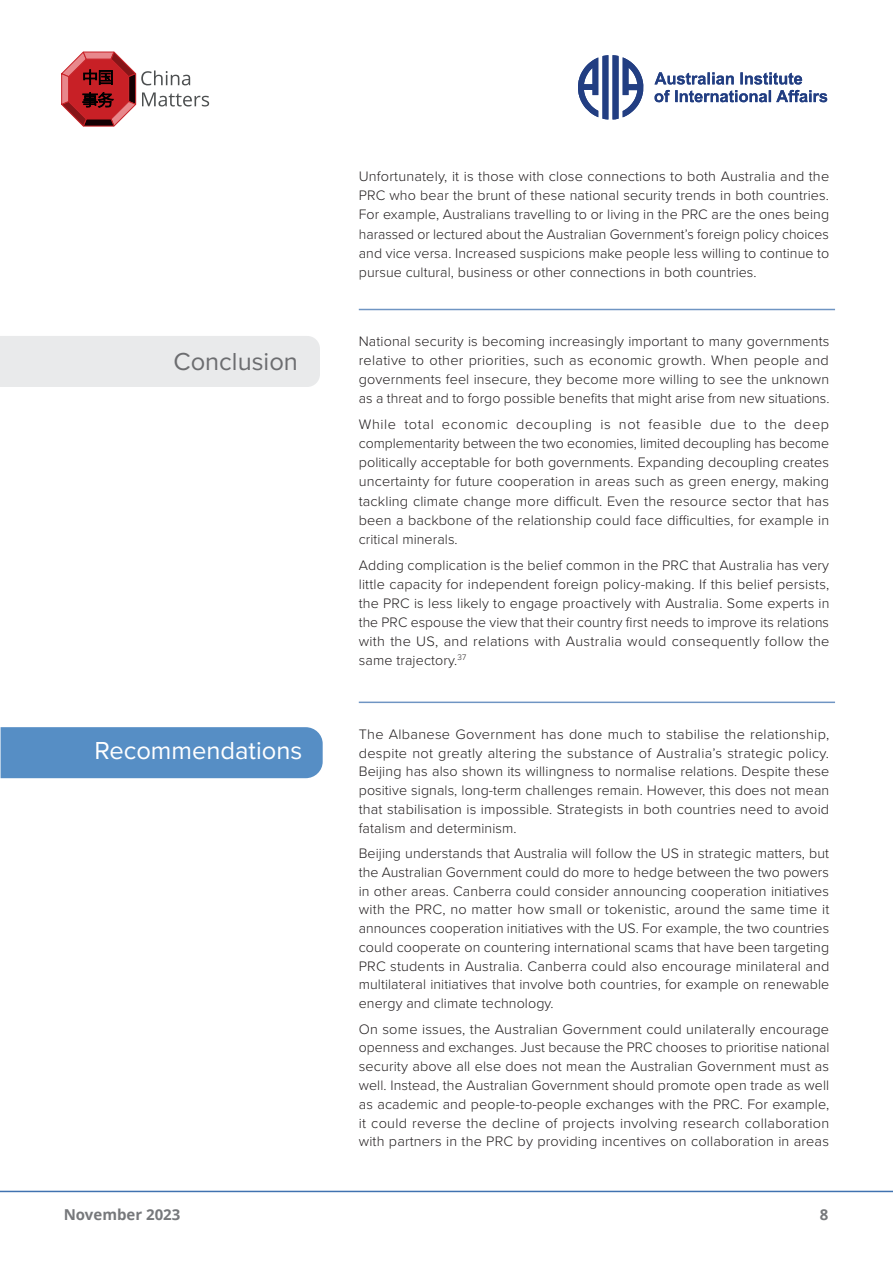
<style>
.page{position:relative;width:893px;height:1263px;background:#fff}
.page>*{position:absolute;margin:0;border:0;box-sizing:border-box;transform-origin:0 0}
.t1{font:25.5px "Proxima Nova";color:#fff}
.t2{font:25.5px "Proxima Nova";color:#6c6d70}
.t3{font:700 15px "Open Sans";color:#76787b}
.New_Stretch_out_body{font:300 14.25px/19px "Proxima Nova";letter-spacing:.005em;color:#231f20;text-align:justify}
</style>
<div class="page">
<hr style="left:0;top:1191px;width:893px;height:1px;background:#4072b0">
<svg style="left:62px;top:52px;width:147px;height:74px"></svg>
<svg style="left:578px;top:55px;width:249px;height:64px"></svg>
<hr style="left:359px;top:309px;width:476px;height:1px;background:#4072b0">
<hr style="left:359px;top:701px;width:476px;height:2px;background:#4072b0">
<div style="left:1px;top:727px;width:322px;height:51px;background:#568ec5"></div>
<div style="left:0;top:336px;width:320px;height:51px;background:#e9eaeb"></div>
<p class="t2" style="left:173px;top:342px;width:126px">Conclusion</p>
<p class="t1" style="left:95px;top:731px;width:209px">Recommendations</p>
<p class="New_Stretch_out_body" style="left:359px;top:166px;width:472px">Unfortunately, it is those with close connections to both Australia and the PRC who bear the brunt of these national security trends in both countries.<br>For example, Australians travelling to or living in the PRC are the ones being harassed or lectured about the Australian Government’s foreign policy choices and vice versa. Increased suspicions make people less willing to continue to pursue cultural, business or other connections in both countries.</p>
<p class="New_Stretch_out_body" style="left:359px;top:331px;width:472px">National security is becoming increasingly important to many governments relative to other priorities, such as economic growth. When people and governments feel insecure, they become more willing to see the unknown as a threat and to forgo possible benefits that might arise from new situations.</p>
<p class="New_Stretch_out_body" style="left:359px;top:414px;width:472px">While total economic decoupling is not feasible due to the deep complementarity between the two economies, limited decoupling has become politically acceptable for both governments. Expanding decoupling creates uncertainty for future cooperation in areas such as green energy, making tackling climate change more difficult. Even the resource sector that has been a backbone of the relationship could face difficulties, for example in critical minerals.</p>
<p class="New_Stretch_out_body" style="left:359px;top:554px;width:472px">Adding complication is the belief common in the PRC that Australia has very little capacity for independent foreign policy-making. If this belief persists, the PRC is less likely to engage proactively with Australia. Some experts in the PRC espouse the view that their country first needs to improve its relations with the US, and relations with Australia would consequently follow the same trajectory.<sup>37</sup></p>
<p class="New_Stretch_out_body" style="left:359px;top:724px;width:472px">The Albanese Government has done much to stabilise the relationship, despite not greatly altering the substance of Australia’s strategic policy.<br>Beijing has also shown its willingness to normalise relations. Despite these positive signals, long-term challenges remain. However, this does not mean that stabilisation is impossible. Strategists in both countries need to avoid fatalism and determinism.</p>
<p class="New_Stretch_out_body" style="left:359px;top:843px;width:472px">Beijing understands that Australia will follow the US in strategic matters, but the Australian Government could do more to hedge between the two powers in other areas. Canberra could consider announcing cooperation initiatives with the PRC, no matter how small or tokenistic, around the same time it announces cooperation initiatives with the US. For example, the two countries could cooperate on countering international scams that have been targeting PRC students in Australia. Canberra could also encourage minilateral and multilateral initiatives that involve both countries, for example on renewable energy and climate technology.</p>
<p class="New_Stretch_out_body" style="left:359px;top:1019px;width:472px">On some issues, the Australian Government could unilaterally encourage openness and exchanges. Just because the PRC chooses to prioritise national security above all else does not mean the Australian Government must as well. Instead, the Australian Government should promote open trade as well as academic and people-to-people exchanges with the PRC. For example, it could reverse the decline of projects involving research collaboration with partners in the PRC by providing incentives on collaboration in areas</p>
<p class="t3" style="left:64px;top:1204px;width:118px">November 2023</p>
<p class="t3" style="left:820px;top:1204px;width:10px">8</p>
</div>
